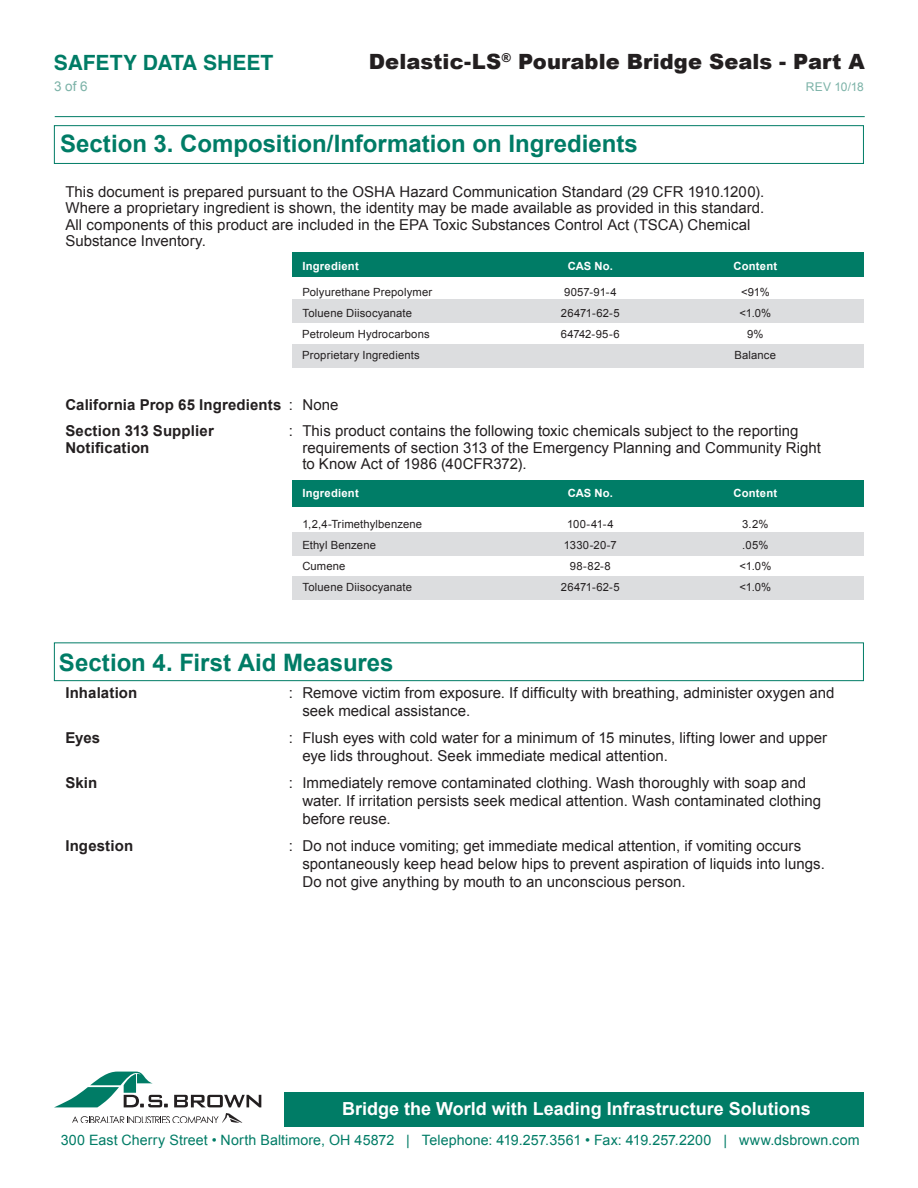
<style>
.page{position:relative;width:918px;height:1188px;background:#fff}
.page>*{position:absolute;margin:0;border:0;box-sizing:border-box;transform-origin:0 0}
.t1{font:700 24px "Arial";color:#007c66}
.t2{font:900 21px "Arial";letter-spacing:.005em;color:#231f20}
.t3{font:700 21px "Helvetica";letter-spacing:-.005em;color:#007c66}
.t4{font:700 18px "Arial";color:#fff}
.t5{font:15px/18px "Arial";letter-spacing:.005em;color:#231f20}
.t6{font:700 15px/25.7px "Arial";letter-spacing:.01em;color:#231f20}
.t7{font:14.25px "Arial";letter-spacing:.005em;color:#007c66}
.t8{font:13.5px "Arial";color:#7bb2a7}
.t9{font:12px "Arial";color:#7bb2a7}
.t10{font:11.25px "Arial";letter-spacing:.015em;color:#231f20}
.t11{font:700 11.25px "Arial";letter-spacing:.02em;color:#fff}
.s1{font-weight:400}
</style>
<div class="page">
<div style="left:285px;top:1092px;width:579px;height:35px;background:#007c66"></div>
<svg style="left:72px;top:1113px;width:170px;height:10px"></svg>
<svg style="left:55px;top:1072px;width:113px;height:35px"></svg>
<svg style="left:174px;top:1095px;width:87px;height:12px"></svg>
<hr style="left:55px;top:116px;width:810px;height:1px;background:#007c66">
<div style="left:293px;top:532px;width:571px;height:24px;background:#dcdddf"></div>
<div style="left:293px;top:576px;width:571px;height:24px;background:#dcdddf"></div>
<div style="left:293px;top:480px;width:571px;height:27px;background:#007d67"></div>
<div style="left:293px;top:299px;width:571px;height:24px;background:#dcdddf"></div>
<div style="left:293px;top:253px;width:571px;height:24px;background:#007c66"></div>
<div style="left:54px;top:125px;width:810px;height:39px;border:1px solid #007c66"></div>
<div style="left:293px;top:344px;width:571px;height:24px;background:#dcdddf"></div>
<svg style="left:292px;top:252px;width:473px;height:5px"></svg>
<svg style="left:68px;top:681px;width:71px;height:1px"></svg>
<svg style="left:289px;top:681px;width:548px;height:1px"></svg>
<div style="left:54px;top:642px;width:810px;height:39px;border:1px solid #007c66"></div>
<h2 class="t3" style="left:54px;top:45px;width:221px">SAFETY DATA SHEET</h2>
<h2 class="t2" style="left:369px;top:46px;width:498px">Delastic-LS<sup>®</sup> Pourable Bridge Seals - Part A</h2>
<p class="t9" style="left:806px;top:79px;width:60px">REV 10/18</p>
<p class="t8" style="left:54px;top:77px;width:35px">3 of 6</p>
<h1 class="t1" style="left:60px;top:128px;width:579px">Section 3. Composition/Information on Ingredients</h1>
<p class="t5" style="left:65px;top:183px;width:700px;line-height:16.5px">This document is prepared pursuant to the OSHA Hazard Communication Standard (29 CFR 1910.1200).<br>Where a proprietary ingredient is shown, the identity may be made available as provided in this standard.<br>All components of this product are included in the EPA Toxic Substances Control Act (TSCA) Chemical Substance Inventory.</p>
<p class="t11" style="left:302px;top:259px;width:58px">Ingredient</p>
<p class="t11" style="left:568px;top:259px;width:47px">CAS No.</p>
<p class="t11" style="left:733px;top:259px;width:45px">Content</p>
<p class="t10" style="left:302px;top:284px;width:131px">Polyurethane Prepolymer</p>
<p class="t10" style="left:564px;top:284px;width:54px">9057-91-4</p>
<p class="t10" style="left:741px;top:284px;width:30px">&lt;91%</p>
<p class="t10" style="left:302px;top:305px;width:111px">Toluene Diisocyanate</p>
<p class="t10" style="left:561px;top:305px;width:60px">26471-62-5</p>
<p class="t10" style="left:739px;top:305px;width:33px">&lt;1.0%</p>
<p class="t10" style="left:302px;top:327px;width:129px">Petroleum Hydrocarbons</p>
<p class="t10" style="left:561px;top:327px;width:61px">64742-95-6</p>
<p class="t10" style="left:747px;top:327px;width:18px">9%</p>
<p class="t10" style="left:302px;top:348px;width:119px">Proprietary Ingredients</p>
<p class="t10" style="left:734px;top:348px;width:43px">Balance</p>
<p class="t6" style="left:65px;top:393px;width:275px">California Prop 65 Ingredients <span class="s1">: None<br></span>Section 313 Supplier</p>
<p class="t5" style="left:289px;top:422px;width:511px">: This product contains the following toxic chemicals subject to the reporting</p>
<p class="t6" style="left:65px;top:435px;width:86px">Notification</p>
<p class="t5" style="left:302px;top:439px;width:520px;line-height:16.5px">requirements of section 313 of the Emergency Planning and Community Right to Know Act of 1986 (40CFR372).</p>
<p class="t11" style="left:302px;top:486px;width:58px">Ingredient</p>
<p class="t11" style="left:568px;top:486px;width:47px">CAS No.</p>
<p class="t11" style="left:733px;top:486px;width:45px">Content</p>
<p class="t10" style="left:302px;top:516px;width:121px">1,2,4-Trimethylbenzene</p>
<p class="t10" style="left:567px;top:516px;width:48px">100-41-4</p>
<p class="t10" style="left:742px;top:516px;width:28px">3.2%</p>
<p class="t10" style="left:302px;top:538px;width:75px">Ethyl Benzene</p>
<p class="t10" style="left:564px;top:538px;width:54px">1330-20-7</p>
<p class="t10" style="left:742px;top:538px;width:28px">.05%</p>
<p class="t10" style="left:302px;top:559px;width:45px">Cumene</p>
<p class="t10" style="left:570px;top:559px;width:43px">98-82-8</p>
<p class="t10" style="left:739px;top:559px;width:33px">&lt;1.0%</p>
<p class="t10" style="left:302px;top:580px;width:111px">Toluene Diisocyanate</p>
<p class="t10" style="left:561px;top:580px;width:60px">26471-62-5</p>
<p class="t10" style="left:739px;top:580px;width:33px">&lt;1.0%</p>
<h1 class="t1" style="left:59px;top:646px;width:336px">Section 4. First Aid Measures</h1>
<p class="t6" style="left:65px;top:680px;width:74px">Inhalation</p>
<p class="t5" style="left:302px;top:684px;width:534px;text-indent:-14px">: Remove victim from exposure. If difficulty with breathing, administer oxygen and seek medical assistance.</p>
<p class="t6" style="left:65px;top:725px;width:36px">Eyes</p>
<p class="t5" style="left:302px;top:729px;width:526px;text-indent:-14px">: Flush eyes with cold water for a minimum of 15 minutes, lifting lower and upper eye lids throughout. Seek immediate medical attention.</p>
<p class="t6" style="left:65px;top:770px;width:33px">Skin</p>
<p class="t5" style="left:302px;top:774px;width:520px;text-indent:-13px">: Immediately remove contaminated clothing. Wash thoroughly with soap and water. If irritation persists seek medical attention. Wash contaminated clothing before reuse.</p>
<p class="t6" style="left:65px;top:834px;width:69px">Ingestion</p>
<p class="t5" style="left:302px;top:837px;width:524px;text-indent:-14px">: Do not induce vomiting; get immediate medical attention, if vomiting occurs spontaneously keep head below hips to prevent aspiration of liquids into lungs.<br>Do not give anything by mouth to an unconscious person.</p>
<p class="t4" style="left:342px;top:1096px;width:470px">Bridge the World with Leading Infrastructure Solutions</p>
<p class="t7" style="left:61px;top:1131px;width:800px">300 East Cherry Street • North Baltimore, OH 45872 | Telephone: 419.257.3561 • Fax: 419.257.2200 | www.dsbrown.com</p>
</div>
